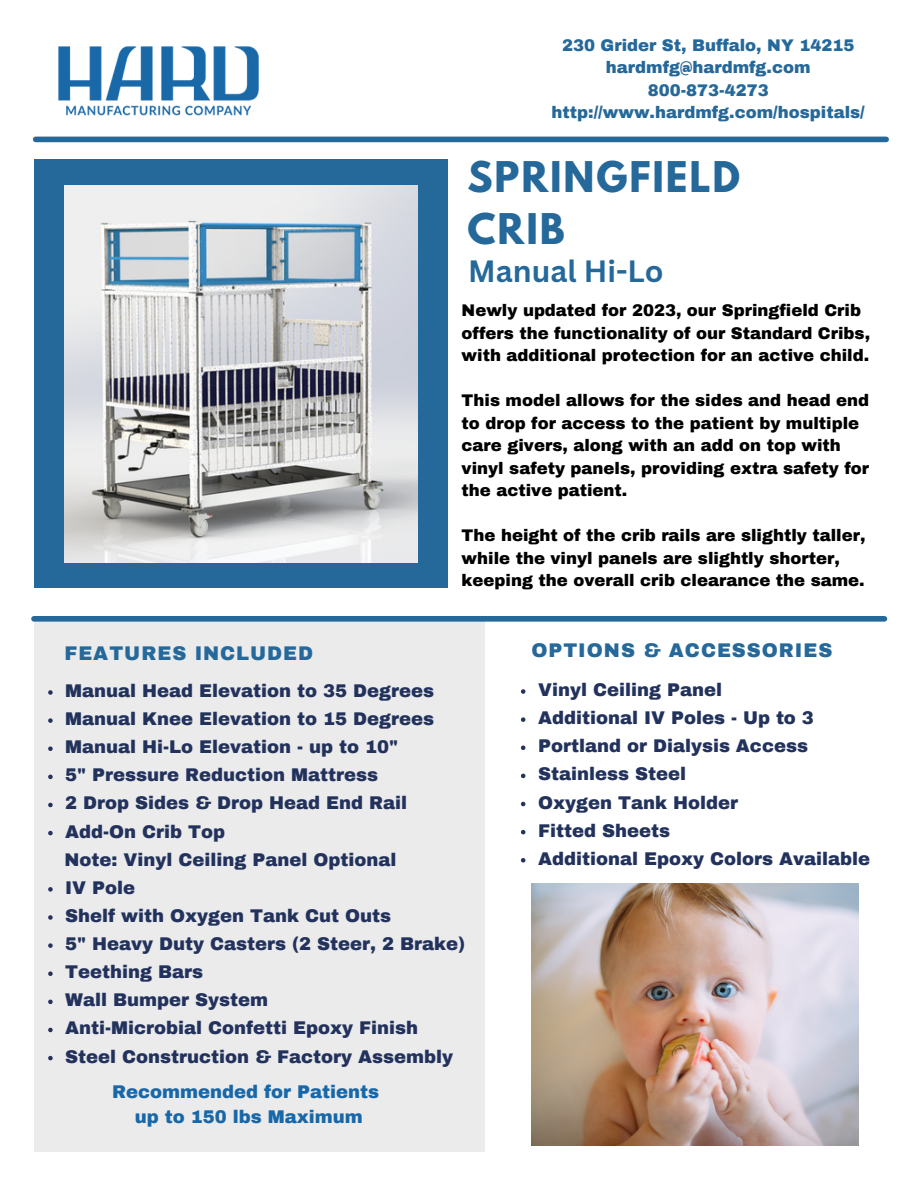
<style>
.page{position:relative;width:918px;height:1188px;background:#fff}
.page>*{position:absolute;margin:0;border:0;box-sizing:border-box;transform-origin:0 0}
.t1{font:700 37.5px "League Spartan";letter-spacing:.05em;color:#25689a}
.t2{font:700 30px "Canva Sans";color:#25689a}
.t3{font:900 19.35px "Archivo";letter-spacing:.05em;color:#25689a}
.t4{font:900 18px "Archivo";color:#22325c}
.t5{font:900 18px "Archivo";color:#1868a9}
.t6{font:900 16.5px/22.5px "Archivo";color:#000}
.t7{font:900 16.5px "Archivo";color:#25689a}
</style>
<div class="page">
<div style="left:35px;top:616px;width:450px;height:535px;background:#ebebec"></div>
<div style="left:35px;top:160px;width:413px;height:428px;background:#25689a"></div>
<div style="left:34px;top:616px;width:850px;height:6px;background:#25689a"></div>
<div style="left:36px;top:137px;width:850px;height:5px;background:#25689a"></div>
<img style="left:58px;top:46px;width:201px;height:69px">
<img style="left:64px;top:185px;width:354px;height:377px">
<img style="left:531px;top:884px;width:328px;height:262px">
<svg style="left:48px;top:690px;width:5px;height:5px"></svg>
<svg style="left:48px;top:718px;width:5px;height:5px"></svg>
<svg style="left:48px;top:746px;width:5px;height:5px"></svg>
<svg style="left:48px;top:775px;width:5px;height:4px"></svg>
<svg style="left:48px;top:803px;width:5px;height:4px"></svg>
<svg style="left:48px;top:831px;width:5px;height:4px"></svg>
<svg style="left:48px;top:887px;width:5px;height:5px"></svg>
<svg style="left:48px;top:915px;width:5px;height:5px"></svg>
<svg style="left:48px;top:943px;width:5px;height:5px"></svg>
<svg style="left:48px;top:971px;width:5px;height:5px"></svg>
<svg style="left:48px;top:1000px;width:5px;height:4px"></svg>
<svg style="left:48px;top:1028px;width:5px;height:4px"></svg>
<svg style="left:48px;top:1056px;width:5px;height:4px"></svg>
<svg style="left:521px;top:689px;width:4px;height:5px"></svg>
<svg style="left:521px;top:717px;width:4px;height:5px"></svg>
<svg style="left:521px;top:746px;width:4px;height:4px"></svg>
<svg style="left:521px;top:774px;width:4px;height:4px"></svg>
<svg style="left:521px;top:802px;width:4px;height:4px"></svg>
<svg style="left:521px;top:830px;width:4px;height:4px"></svg>
<svg style="left:521px;top:858px;width:4px;height:5px"></svg>
<p class="t7" style="left:562px;top:36px;width:294px">230 Grider St, Buffalo, NY 14215</p>
<p class="t7" style="left:606px;top:59px;width:206px">hardmfg@hardmfg.com</p>
<p class="t7" style="left:648px;top:81px;width:122px">800-873-4273</p>
<p class="t7" style="left:552px;top:104px;width:315px">http://www.hardmfg.com/hospitals/</p>
<p class="t1" style="left:468px;top:158px;width:274px">SPRINGFIELD</p>
<p class="t1" style="left:468px;top:210px;width:99px">CRIB</p>
<p class="t2" style="left:468px;top:250px;width:197px">Manual Hi-Lo</p>
<p class="t6" style="left:462px;top:300px;width:410px">Newly updated for 2023, our Springfield Crib offers the functionality of our Standard Cribs, with additional protection for an active child.</p>
<p class="t6" style="left:462px;top:390px;width:409px">This model allows for the sides and head end to drop for access to the patient by multiple care givers, along with an add on top with vinyl safety panels, providing extra safety for the active patient.</p>
<p class="t6" style="left:462px;top:525px;width:405px">The height of the crib rails are slightly taller, while the vinyl panels are slightly shorter, keeping the overall crib clearance the same.</p>
<p class="t3" style="left:64px;top:643px;width:250px">FEATURES INCLUDED</p>
<p class="t3" style="left:531px;top:640px;width:303px">OPTIONS &amp; ACCESSORIES</p>
<p class="t4" style="left:65px;top:681px;width:371px">Manual Head Elevation to 35 Degrees</p>
<p class="t4" style="left:65px;top:709px;width:371px">Manual Knee Elevation to 15 Degrees</p>
<p class="t4" style="left:65px;top:737px;width:334px">Manual Hi-Lo Elevation - up to 10"</p>
<p class="t4" style="left:65px;top:766px;width:314px">5" Pressure Reduction Mattress</p>
<p class="t4" style="left:65px;top:794px;width:344px">2 Drop Sides &amp; Drop Head End Rail</p>
<p class="t4" style="left:65px;top:822px;width:162px">Add-On Crib Top</p>
<p class="t4" style="left:65px;top:878px;width:72px">IV Pole</p>
<p class="t4" style="left:65px;top:906px;width:327px">Shelf with Oxygen Tank Cut Outs</p>
<p class="t4" style="left:65px;top:934px;width:401px">5" Heavy Duty Casters (2 Steer, 2 Brake)</p>
<p class="t4" style="left:65px;top:962px;width:140px">Teething Bars</p>
<p class="t4" style="left:65px;top:991px;width:204px">Wall Bumper System</p>
<p class="t4" style="left:65px;top:1019px;width:354px">Anti-Microbial Confetti Epoxy Finish</p>
<p class="t4" style="left:65px;top:1047px;width:389px">Steel Construction &amp; Factory Assembly</p>
<p class="t4" style="left:65px;top:850px;width:333px">Note: Vinyl Ceiling Panel Optional</p>
<p class="t5" style="left:112px;top:1082px;width:269px">Recommended for Patients</p>
<p class="t5" style="left:135px;top:1107px;width:230px">up to 150 lbs Maximum</p>
<p class="t4" style="left:538px;top:680px;width:185px">Vinyl Ceiling Panel</p>
<p class="t4" style="left:538px;top:708px;width:277px">Additional IV Poles - Up to 3</p>
<p class="t4" style="left:538px;top:736px;width:271px">Portland or Dialysis Access</p>
<p class="t4" style="left:538px;top:765px;width:149px">Stainless Steel</p>
<p class="t4" style="left:538px;top:793px;width:202px">Oxygen Tank Holder</p>
<p class="t4" style="left:538px;top:821px;width:133px">Fitted Sheets</p>
<p class="t4" style="left:538px;top:849px;width:334px">Additional Epoxy Colors Available</p>
</div>
